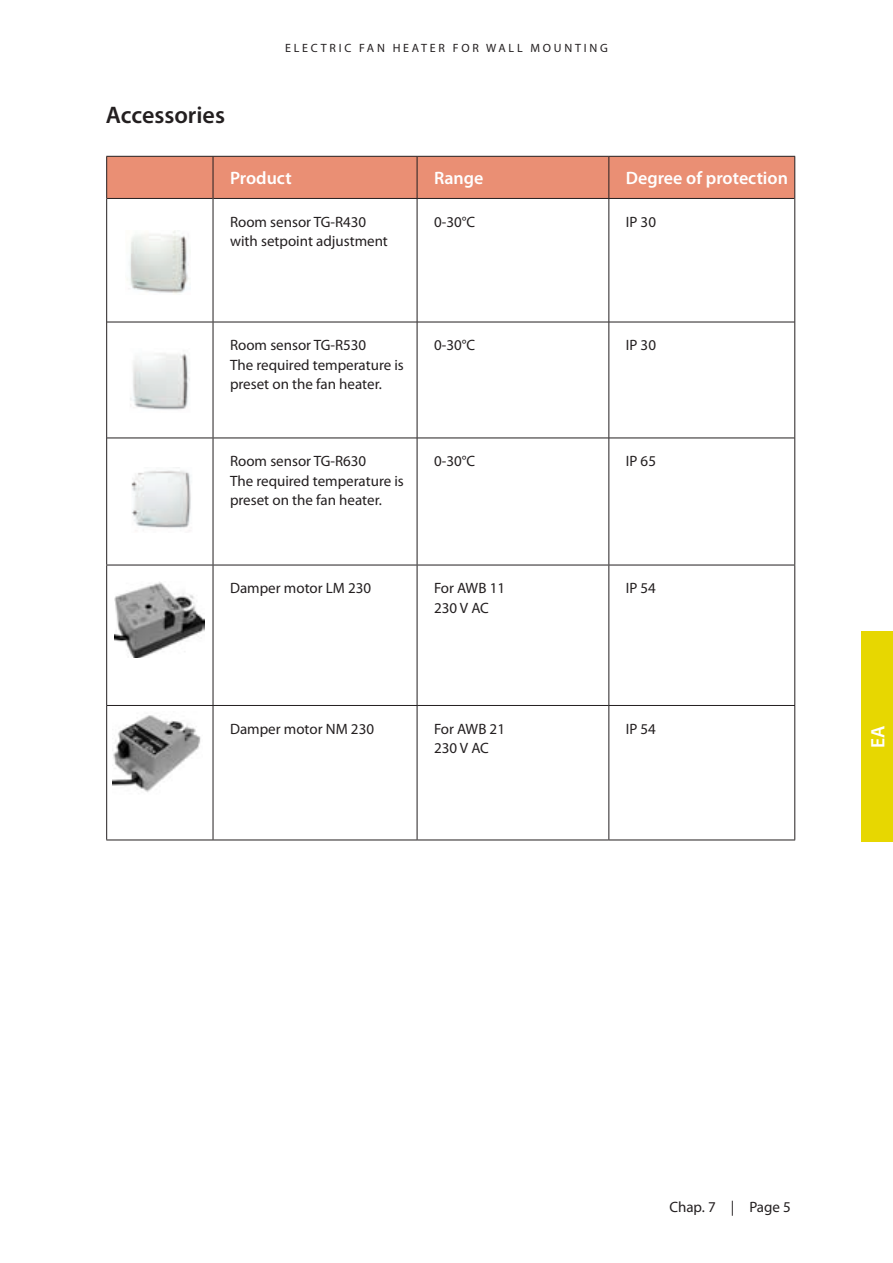
<style>
.page{position:relative;width:893px;height:1263px;background:#fff}
.page>*{position:absolute;margin:0;border:0;box-sizing:border-box;transform-origin:0 0}
.t1{font:600 24px "Myriad Pro";color:#231f20}
.t2{font:600 19.5px "Myriad Pro";color:#fff}
.t3{font:600 18px "Myriad Pro";color:#fff}
.t4{font:15px/19.5px "Myriad Pro";color:#231f20}
.t5{font:12px "Myriad Pro";letter-spacing:.23em;color:#231f20}
</style>
<div class="page">
<div style="left:861px;top:631px;width:32px;height:211px;background:#e7d701"></div>
<img style="left:113px;top:715px;width:88px;height:77px">
<img style="left:114px;top:582px;width:90px;height:76px">
<img style="left:127px;top:230px;width:64px;height:64px">
<img style="left:130px;top:353px;width:60px;height:57px">
<img style="left:131px;top:470px;width:60px;height:61px">
<div style="left:107px;top:157px;width:687px;height:41px;background:#ea8f74"></div>
<hr style="left:417px;top:157px;width:1px;height:41px;background:#231f20">
<hr style="left:609px;top:157px;width:1px;height:41px;background:#231f20">
<hr style="left:107px;top:198px;width:106px;height:1px;background:#231f20">
<hr style="left:213px;top:198px;width:204px;height:1px;background:#231f20">
<hr style="left:417px;top:198px;width:192px;height:1px;background:#231f20">
<hr style="left:417px;top:199px;width:1px;height:123px;background:#231f20">
<hr style="left:609px;top:198px;width:185px;height:1px;background:#231f20">
<hr style="left:609px;top:199px;width:1px;height:123px;background:#231f20">
<hr style="left:107px;top:322px;width:106px;height:1px;background:#231f20">
<hr style="left:213px;top:322px;width:204px;height:1px;background:#231f20">
<hr style="left:417px;top:322px;width:192px;height:1px;background:#231f20">
<hr style="left:417px;top:322px;width:1px;height:116px;background:#231f20">
<hr style="left:609px;top:322px;width:185px;height:1px;background:#231f20">
<hr style="left:609px;top:322px;width:1px;height:116px;background:#231f20">
<hr style="left:107px;top:438px;width:106px;height:1px;background:#231f20">
<hr style="left:213px;top:438px;width:204px;height:1px;background:#231f20">
<hr style="left:417px;top:438px;width:192px;height:1px;background:#231f20">
<hr style="left:417px;top:438px;width:1px;height:127px;background:#231f20">
<hr style="left:609px;top:438px;width:185px;height:1px;background:#231f20">
<hr style="left:609px;top:438px;width:1px;height:127px;background:#231f20">
<hr style="left:417px;top:565px;width:1px;height:140px;background:#231f20">
<hr style="left:609px;top:565px;width:1px;height:140px;background:#231f20">
<hr style="left:417px;top:706px;width:1px;height:134px;background:#231f20">
<hr style="left:609px;top:706px;width:1px;height:134px;background:#231f20">
<hr style="left:106px;top:156px;width:107px;height:1px;background:#231f20">
<hr style="left:106px;top:157px;width:1px;height:41px;background:#231f20">
<hr style="left:213px;top:156px;width:204px;height:1px;background:#231f20">
<hr style="left:213px;top:157px;width:1px;height:41px;background:#231f20">
<hr style="left:417px;top:156px;width:192px;height:1px;background:#231f20">
<hr style="left:609px;top:156px;width:186px;height:1px;background:#231f20">
<hr style="left:794px;top:157px;width:1px;height:41px;background:#231f20">
<hr style="left:106px;top:198px;width:1px;height:124px;background:#231f20">
<hr style="left:213px;top:198px;width:1px;height:124px;background:#231f20">
<hr style="left:794px;top:198px;width:1px;height:124px;background:#231f20">
<hr style="left:106px;top:322px;width:1px;height:116px;background:#231f20">
<hr style="left:213px;top:322px;width:1px;height:116px;background:#231f20">
<hr style="left:794px;top:322px;width:1px;height:116px;background:#231f20">
<hr style="left:106px;top:438px;width:1px;height:127px;background:#231f20">
<hr style="left:213px;top:438px;width:1px;height:127px;background:#231f20">
<hr style="left:794px;top:438px;width:1px;height:127px;background:#231f20">
<hr style="left:106px;top:565px;width:107px;height:1px;background:#231f20">
<hr style="left:106px;top:565px;width:1px;height:140px;background:#231f20">
<hr style="left:213px;top:565px;width:204px;height:1px;background:#231f20">
<hr style="left:213px;top:565px;width:1px;height:140px;background:#231f20">
<hr style="left:417px;top:565px;width:192px;height:1px;background:#231f20">
<hr style="left:609px;top:565px;width:186px;height:1px;background:#231f20">
<hr style="left:794px;top:565px;width:1px;height:140px;background:#231f20">
<hr style="left:106px;top:705px;width:107px;height:1px;background:#231f20">
<hr style="left:106px;top:706px;width:1px;height:134px;background:#231f20">
<hr style="left:213px;top:705px;width:204px;height:1px;background:#231f20">
<hr style="left:213px;top:706px;width:1px;height:134px;background:#231f20">
<hr style="left:417px;top:705px;width:192px;height:1px;background:#231f20">
<hr style="left:609px;top:705px;width:186px;height:1px;background:#231f20">
<hr style="left:794px;top:706px;width:1px;height:134px;background:#231f20">
<hr style="left:106px;top:840px;width:107px;height:1px;background:#231f20">
<hr style="left:213px;top:840px;width:204px;height:1px;background:#231f20">
<hr style="left:417px;top:840px;width:192px;height:1px;background:#231f20">
<hr style="left:609px;top:840px;width:186px;height:1px;background:#231f20">
<h1 class="t1" style="left:106px;top:100px;width:121px">Accessories</h1>
<p class="t5" style="left:285px;top:40px;width:324px">Elec tric fan he ate r for wall mounting</p>
<p class="t3" style="left:230px;top:167px;width:63px">Product</p>
<p class="t3" style="left:434px;top:167px;width:51px">Range</p>
<p class="t3" style="left:626px;top:167px;width:164px">Degree of protection</p>
<p class="t4" style="left:230px;top:212px;width:159px">Room sensor TG-R430 with setpoint adjustment</p>
<p class="t4" style="left:434px;top:212px;width:43px">0-3 0°C</p>
<p class="t4" style="left:626px;top:212px;width:32px">IP 30</p>
<p class="t4" style="left:230px;top:335px;width:175px">Room sensor TG-R530<br>The required temperature is preset on the fan heater.</p>
<p class="t4" style="left:434px;top:335px;width:43px">0-3 0°C</p>
<p class="t4" style="left:626px;top:335px;width:32px">IP 30</p>
<p class="t4" style="left:230px;top:451px;width:175px">Room sensor TG-R630<br>The required temperature is preset on the fan heater.</p>
<p class="t4" style="left:434px;top:451px;width:43px">0-3 0°C</p>
<p class="t4" style="left:626px;top:451px;width:32px">IP 65</p>
<p class="t4" style="left:230px;top:578px;width:143px">Damper motor LM 230</p>
<p class="t4" style="left:434px;top:578px;width:72px">For AWB 11<br>230 VAC</p>
<p class="t4" style="left:626px;top:578px;width:32px">IP 54</p>
<p class="t4" style="left:230px;top:719px;width:145px">Damper motor NM 230</p>
<p class="t4" style="left:434px;top:719px;width:72px">For AWB 21<br>230 V AC</p>
<p class="t4" style="left:626px;top:719px;width:32px">IP 54</p>
<h2 class="t2" style="left:865px;top:748px;width:24px;rotate:-90deg">EA</h2>
<p class="t4" style="left:669px;top:1196px;width:112px">Chap. 7 | Page</p>
</div>
